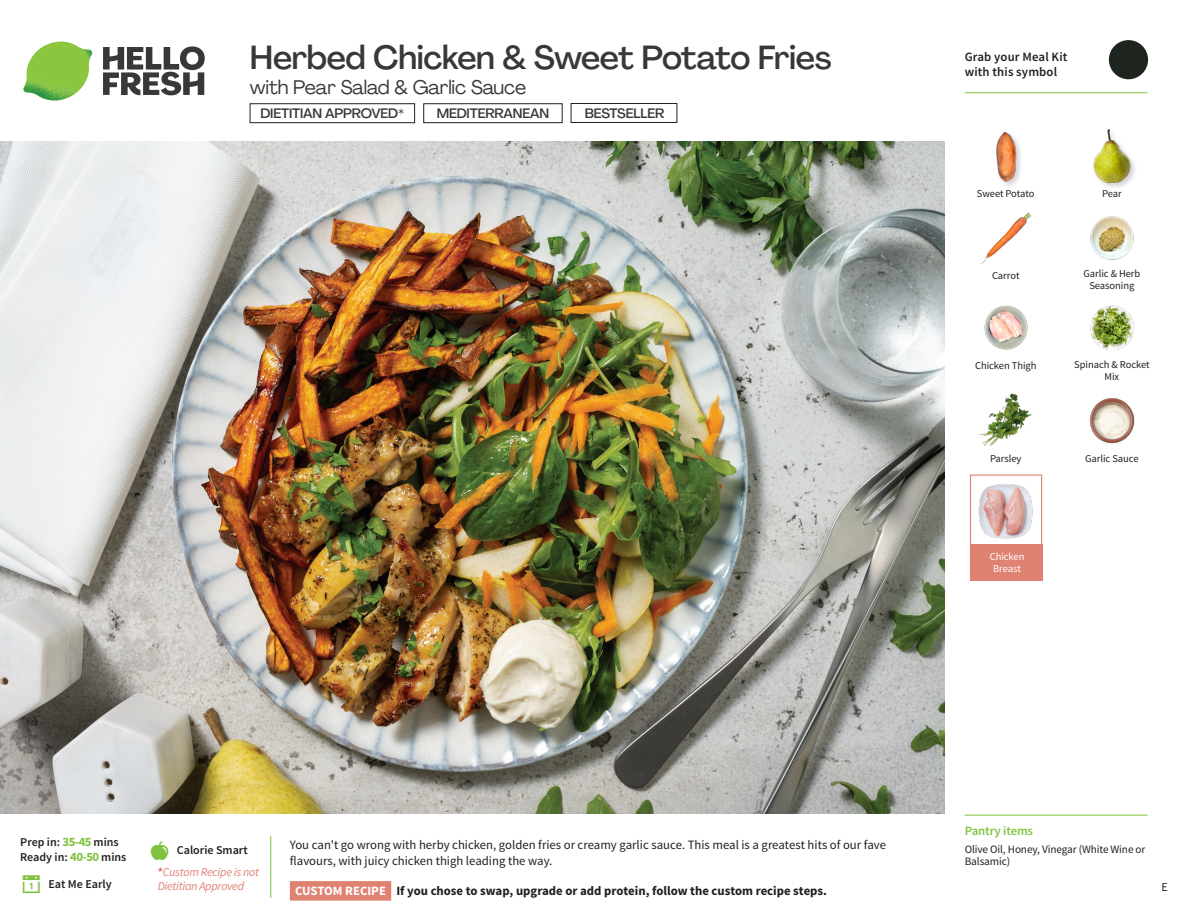
<style>
.page{position:relative;width:1188px;height:918px;background:#fff}
.page>*{position:absolute;margin:0;border:0;box-sizing:border-box;transform-origin:0 0}
._15_Titel_UK{font:500 33px "Agrandir";letter-spacing:-.015em;color:#383839}
._15_Titel_UK-2{font:19.5px "Agrandir";letter-spacing:-.01em;color:#383839}
.t1{font:500 13.5px "Agrandir";letter-spacing:-.01em;color:#383839}
.Step_6_Text_AU{font:12.75px/16.5px "Source Sans Pro";color:#231f20}
.Step_6_Text_AU-2{font:700 12.75px "Source Sans Pro";color:#231f20}
.t2{font:600 12.75px/15px "Source Sans Pro";letter-spacing:.01em;color:#231f20}
._04_Headers_Front{font:600 12.75px "Source Sans Pro";letter-spacing:-.01em;color:#81c340}
._04_Intro{font:600 12px "Source Sans Pro";color:#231f20}
._04_Intro-2{font:italic 12px/14.4px "Source Sans Pro";letter-spacing:-.02em;color:#df8272}
.t3{font:12px "Source Sans Pro";color:#231f20}
._05_Pantry{font:11.25px/12px "Source Sans Pro";letter-spacing:-.01em;color:#231f20}
._18_FRONT_ingredient{font:10.5px/12px "Source Sans Pro";letter-spacing:-.005em;color:#231f20;text-align:center}
._18_FRONT_ingredient-2{font:10.5px/12px "Source Sans Pro";letter-spacing:-.005em;color:#fff;text-align:center}
.s1{font-weight:700;font-size:12.75px;color:#81c340}
.s2{font-weight:700;font-style:normal}
.s3{color:#fff}
</style>
<div class="page">
<svg style="left:103px;top:46px;width:102px;height:49px"></svg>
<img style="left:23px;top:42px;width:69px;height:59px">
<svg style="left:270px;top:835px;width:122px;height:66px"></svg>
<img style="left:0;top:142px;width:945px;height:672px">
<div style="left:250px;top:104px;width:165px;height:19px;border:1px solid #231f20"></div>
<div style="left:571px;top:103px;width:106px;height:20px;border:1px solid #231f20"></div>
<div style="left:424px;top:104px;width:138px;height:19px;border:1px solid #231f20"></div>
<img style="left:1090px;top:305px;width:45px;height:46px">
<img style="left:1089px;top:398px;width:46px;height:46px">
<img style="left:979px;top:393px;width:53px;height:53px">
<img style="left:984px;top:305px;width:44px;height:45px">
<img style="left:980px;top:212px;width:52px;height:52px">
<img style="left:1090px;top:216px;width:44px;height:44px">
<img style="left:996px;top:131px;width:25px;height:54px">
<div style="left:1092px;top:128px;width:46px;height:62px;background:#231f20;opacity:.2"></div>
<img style="left:1092px;top:128px;width:46px;height:57px">
<div style="left:970px;top:475px;width:72px;height:72px;border:1px solid #df8272"></div>
<div style="left:970px;top:544px;width:72px;height:37px;background:#df8272"></div>
<img style="left:978px;top:484px;width:55px;height:55px">
<hr style="left:965px;top:815px;width:183px;height:1px;background:#81c340">
<svg style="left:1091px;top:40px;width:58px;height:54px"></svg>
<hr style="left:965px;top:92px;width:183px;height:1px;background:#81c340">
<p class="_15_Titel_UK" style="left:250px;top:37px;width:583px">Herbed Chicken &amp; Sweet Potato Fries</p>
<p class="_15_Titel_UK-2" style="left:250px;top:75px;width:278px">with Pear Salad &amp; Garlic Sauce</p>
<p class="t1" style="left:260px;top:105px;width:145px">DIETITIAN APPROVED*</p>
<p class="t1" style="left:437px;top:105px;width:114px">MEDITERRANEAN</p>
<p class="t1" style="left:585px;top:105px;width:81px">BESTSELLER</p>
<p class="t2" style="left:965px;top:50px;width:104px">Grab your Meal Kit with this symbol</p>
<p class="_18_FRONT_ingredient" style="left:977px;top:188px;width:59px">Sweet Potato</p>
<p class="_18_FRONT_ingredient" style="left:1102px;top:188px;width:21px">Pear</p>
<p class="_18_FRONT_ingredient" style="left:992px;top:270px;width:29px">Carrot</p>
<p class="_18_FRONT_ingredient" style="left:1083px;top:267px;width:58px">Garlic &amp; Herb<br>Seasoning</p>
<p class="_18_FRONT_ingredient" style="left:975px;top:360px;width:63px">Chicken Thigh</p>
<p class="_18_FRONT_ingredient" style="left:1074px;top:358px;width:77px">Spinach &amp; Rocket<br>Mix</p>
<p class="_18_FRONT_ingredient" style="left:990px;top:452px;width:33px">Parsley</p>
<p class="_18_FRONT_ingredient" style="left:1085px;top:452px;width:55px">Garlic Sauce</p>
<p class="_18_FRONT_ingredient-2" style="left:990px;top:551px;width:36px">Chicken<br>Breast</p>
<p class="_04_Intro" style="left:20px;top:835px;width:100px">Prep in: <span class="s1">35-45</span> mins</p>
<p class="_04_Intro" style="left:20px;top:850px;width:108px">Ready in: <span class="s1">40-50</span> mins</p>
<p class="_04_Intro" style="left:48px;top:877px;width:65px">Eat Me Early</p>
<p class="_04_Intro" style="left:177px;top:843px;width:72px">Calorie Smart</p>
<p class="_04_Intro-2" style="left:158px;top:865px;width:103px"><span class="s2">*</span>Custom Recipe is not<br>Dietitian Approved</p>
<p class="Step_6_Text_AU" style="left:290px;top:837px;width:598px">You can't go wrong with herby chicken, golden fries or creamy garlic sauce. This meal is a greatest hits of our fave flavours, with juicy chicken thigh leading the way.</p>
<p class="Step_6_Text_AU-2" style="left:295px;top:882px;width:533px"><span class="s3">CUSTOM RECIPE</span> If you chose to swap, upgrade or add protein, follow the custom recipe steps.</p>
<p class="_04_Headers_Front" style="left:965px;top:822px;width:70px">Pantry items</p>
<p class="_05_Pantry" style="left:965px;top:844px;width:182px">Olive Oil, Honey, Vinegar (White Wine or<br>Balsamic)</p>
<p class="t3" style="left:1161px;top:879px;width:8px">E</p>
</div>
